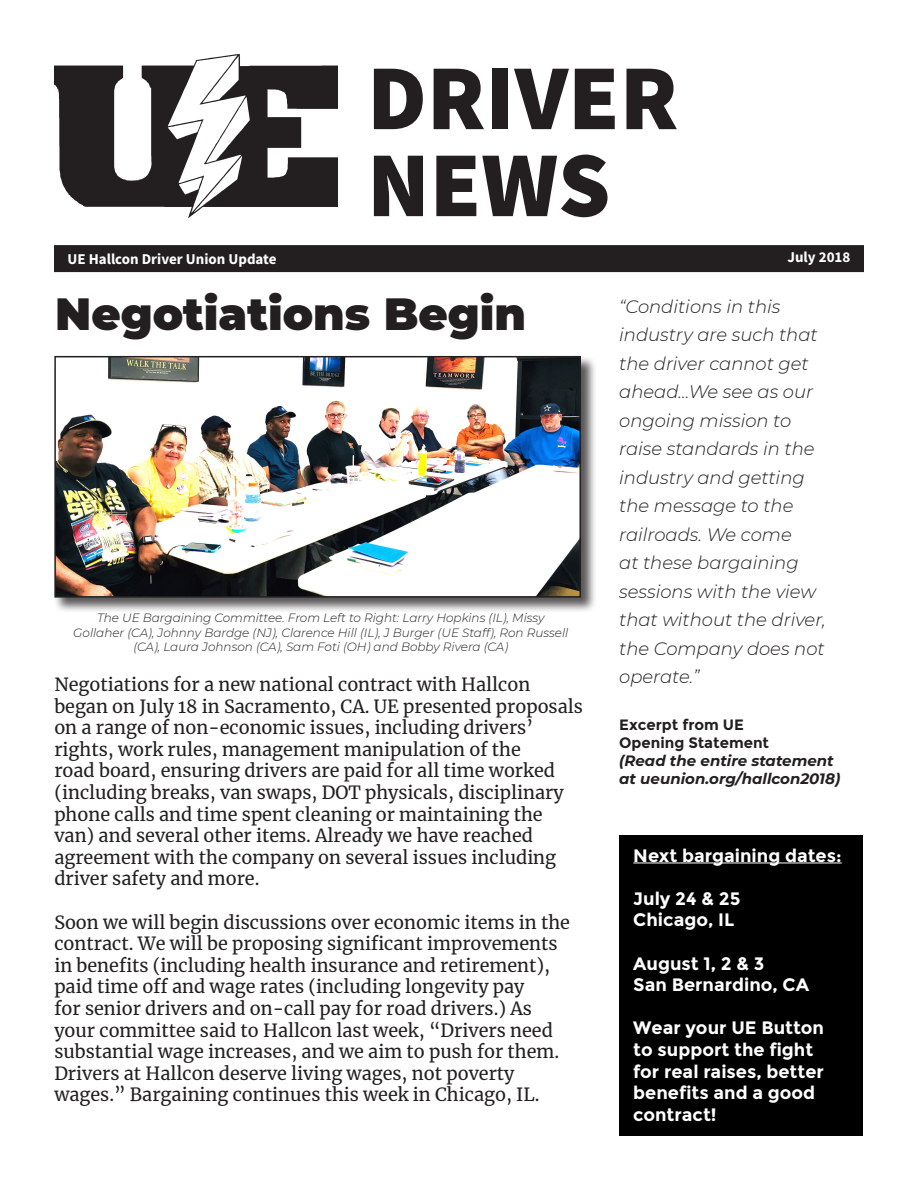
<style>
.page{position:relative;width:918px;height:1188px;background:#fff}
.page>*{position:absolute;margin:0;border:0;box-sizing:border-box;transform-origin:0 0}
.t1{font:900 93px "Source Sans Pro";color:#231f20}
.t2{font:900 45px "Montserrat";color:#231f20}
.t3{font:18px/21.6px "Merriweather";color:#231f20}
.t4{font:italic 300 18px/28.5px "Montserrat";color:#231f20}
.t5{font:700 18px/21.6px "Montserrat";color:#fff}
.t6{font:italic 700 15px/18px "Montserrat";color:#231f20}
.t7{font:700 15px "Source Sans Pro";color:#fff}
.t8{font:700 15px/18px "Montserrat";color:#231f20}
.t9{font:italic 300 12px/14.4px "Montserrat";color:#231f20;text-align:center}
</style>
<div class="page">
<img style="left:54px;top:54px;width:284px;height:164px">
<div style="left:54px;top:245px;width:810px;height:27px;background:#231f20"></div>
<div style="left:619px;top:835px;width:243px;height:301px;background:#000"></div>
<hr style="left:633px;top:863px;width:209px;height:1px;background:#fff">
<div style="left:54px;top:355px;width:543px;height:258px;background:#231f20;opacity:.75"></div>
<img style="left:57px;top:359px;width:521px;height:236px">
<div style="left:54px;top:356px;width:527px;height:242px;border:2px solid #231f20"></div>
<p class="t1" style="left:367px;top:34px;width:313px">DRIVER</p>
<p class="t1" style="left:367px;top:121px;width:245px">NEWS</p>
<p class="t7" style="left:68px;top:248px;width:211px">UE Hallcon Driver Union Update</p>
<p class="t7" style="left:788px;top:247px;width:64px">July 2018</p>
<p class="t2" style="left:55px;top:281px;width:473px">Negotiations Begin</p>
<p class="t4" style="left:619px;top:292px;width:208px">“Conditions in this industry are such that the driver cannot get ahead...We see as our ongoing mission to raise standards in the industry and getting the message to the railroads. We come<br>at these bargaining sessions with the view that without the driver, the Company does not operate.”</p>
<p class="t8" style="left:619px;top:716px;width:151px">Excerpt from UE<br>Opening Statement</p>
<p class="t6" style="left:619px;top:751px;width:223px">(Read the entire statement at ueunion.org/hallcon2018)</p>
<p class="t9" style="left:73px;top:611px;width:497px">The UE Bargaining Committee. From Left to Right: Larry Hopkins (IL), Missy<br>Gollaher (CA), Johnny Bardge (NJ), Clarence Hill (IL), J Burger (UE Staff), Ron Russell (CA), Laura Johnson (CA), Sam Foti (OH) and Bobby Rivera (CA)</p>
<p class="t3" style="left:54px;top:673px;width:530px">Negotiations for a new national contract with Hallcon began on July 18 in Sacramento, CA. UE presented proposals on a range of non-economic issues, including drivers’ rights, work rules, management manipulation of the<br>road board, ensuring drivers are paid for all time worked (including breaks, van swaps, DOT physicals, disciplinary phone calls and time spent cleaning or maintaining the van) and several other items. Already we have reached agreement with the company on several issues including driver safety and more.</p>
<p class="t3" style="left:54px;top:911px;width:517px">Soon we will begin discussions over economic items in the contract. We will be proposing significant improvements in benefits (including health insurance and retirement), paid time off and wage rates (including longevity pay<br>for senior drivers and on-call pay for road drivers.) As your committee said to Hallcon last week, “Drivers need substantial wage increases, and we aim to push for them.<br>Drivers at Hallcon deserve living wages, not poverty wages.” Bargaining continues this week in Chicago, IL.</p>
<p class="t5" style="left:633px;top:845px;width:210px">Next bargaining dates:</p>
<p class="t5" style="left:633px;top:888px;width:109px">July 24 &amp; 25</p>
<p class="t5" style="left:633px;top:909px;width:103px">Chicago, IL</p>
<p class="t5" style="left:633px;top:953px;width:133px">August 1, 2 &amp; 3</p>
<p class="t5" style="left:633px;top:974px;width:177px">San Bernardino, CA</p>
<p class="t5" style="left:633px;top:1017px;width:192px">Wear your UE Button to support the fight for real raises, better benefits and a good contract!</p>
</div>
